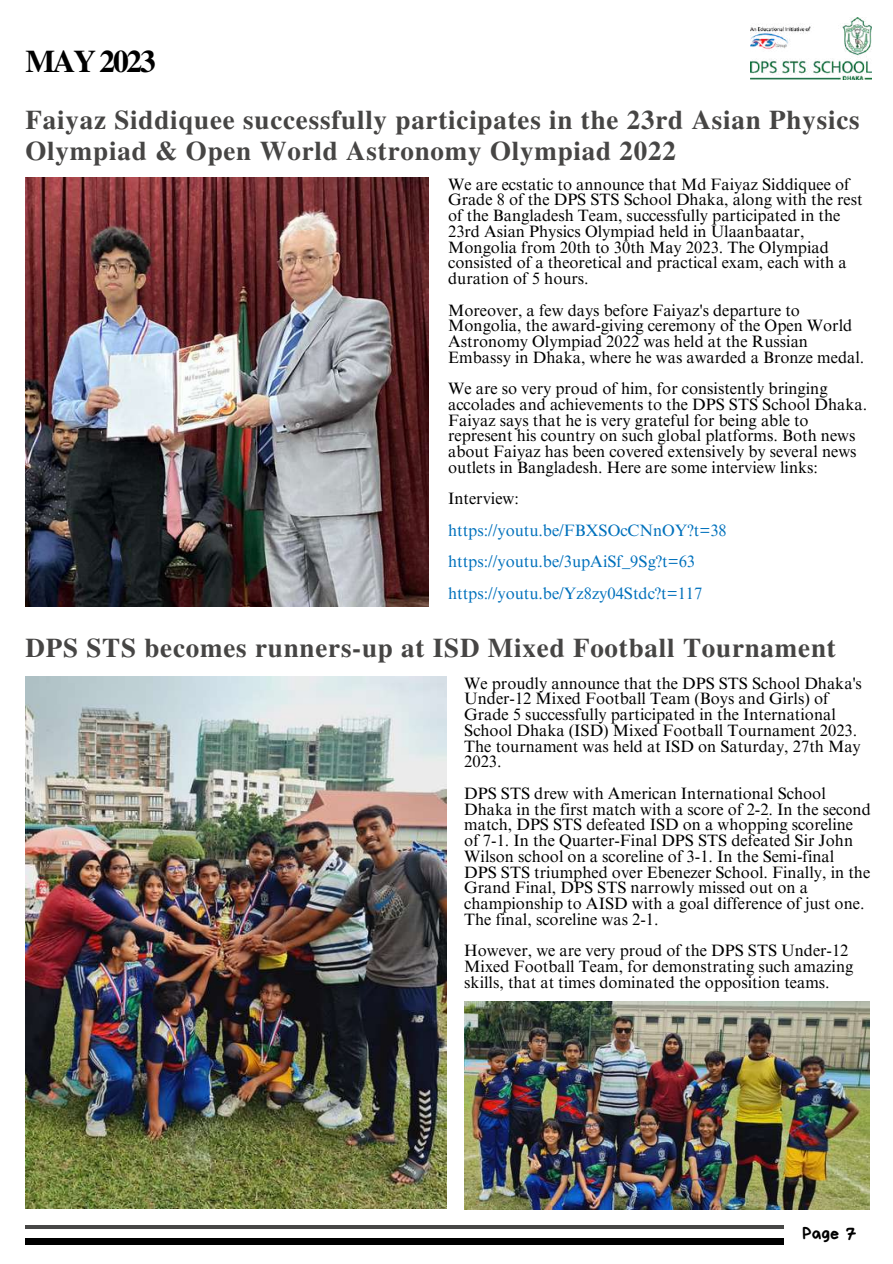
<style>
.page{position:relative;width:893px;height:1264px;background:#fff}
.page>*{position:absolute;margin:0;border:0;box-sizing:border-box;transform-origin:0 0}
.t1{font:700 31.5px "Te X Gyre Termes";letter-spacing:-.07em;color:#000}
.t2{font:700 27px/30.3px "Te X Gyre Termes";letter-spacing:.03em;color:#464544}
.t3{font:18px "Bryndan Write";color:#000}
.t4{font:16.5px/15.8px "Times NRMT Pro";color:#000}
.t5{font:16.5px/31.5px "Times NRMT Pro";color:#0071bc}
</style>
<div class="page">
<div style="left:25px;top:1237px;width:758px;height:7px;background:#000"></div>
<hr style="left:25px;top:1225px;width:758px;height:3px;background:#474746">
<img style="left:750px;top:18px;width:120px;height:61px">
<img style="left:25px;top:178px;width:403px;height:428px">
<img style="left:25px;top:677px;width:421px;height:531px">
<img style="left:464px;top:1001px;width:405px;height:208px">
<h1 class="t1" style="left:25px;top:37px;width:132px">MAY 2023</h1>
<h2 class="t2" style="left:25px;top:104px;width:835px">Faiyaz Siddiquee successfully participates in the 23rd Asian Physics<br>Olympiad &amp; Open World Astronomy Olympiad 2022</h2>
<p class="t4" style="left:448px;top:178px;width:416px">We are ecstatic to announce that Md Faiyaz Siddiquee of Grade 8 of the DPS STS School Dhaka, along with the rest of the Bangladesh Team, successfully participated in the 23rd Asian Physics Olympiad held in Ulaanbaatar, Mongolia from 20th to 30th May 2023. The Olympiad consisted of a theoretical and practical exam, each with a duration of 5 hours.</p>
<p class="t4" style="left:448px;top:304px;width:417px">Moreover, a few days before Faiyaz's departure to Mongolia, the award-giving ceremony of the Open World Astronomy Olympiad 2022 was held at the Russian Embassy in Dhaka, where he was awarded a Bronze medal.</p>
<p class="t4" style="left:448px;top:383px;width:420px">We are so very proud of him, for consistently bringing accolades and achievements to the DPS STS School Dhaka.<br>Faiyaz says that he is very grateful for being able to represent his country on such global platforms. Both news about Faiyaz has been covered extensively by several news outlets in Bangladesh. Here are some interview links:</p>
<p class="t4" style="left:448px;top:493px;width:72px">Interview:</p>
<p class="t5" style="left:448px;top:516px;width:280px">https://youtu.be/FBXSOcCNnOY?t=38 https://youtu.be/3upAiSf_9Sg?t=63 https://youtu.be/Yz8zy04Stdc?t=117</p>
<h2 class="t2" style="left:25px;top:631px;width:811px">DPS STS becomes runners-up at ISD Mixed Football Tournament</h2>
<p class="t4" style="left:464px;top:677px;width:399px">We proudly announce that the DPS STS School Dhaka's Under-12 Mixed Football Team (Boys and Girls) of Grade 5 successfully participated in the International School Dhaka (ISD) Mixed Football Tournament 2023.<br>The tournament was held at ISD on Saturday, 27th May 2023.</p>
<p class="t4" style="left:464px;top:787px;width:408px">DPS STS drew with American International School Dhaka in the first match with a score of 2-2. In the second match, DPS STS defeated ISD on a whopping scoreline of 7-1. In the Quarter-Final DPS STS defeated Sir John Wilson school on a scoreline of 3-1. In the Semi-final DPS STS triumphed over Ebenezer School. Finally, in the Grand Final, DPS STS narrowly missed out on a championship to AISD with a goal difference of just one.<br>The final, scoreline was 2-1.</p>
<p class="t4" style="left:464px;top:944px;width:390px">However, we are very proud of the DPS STS Under-12<br>Mixed Football Team, for demonstrating such amazing skills, that at times dominated the opposition teams.</p>
<p class="t3" style="left:802px;top:1224px;width:56px">Page 7</p>
</div>
